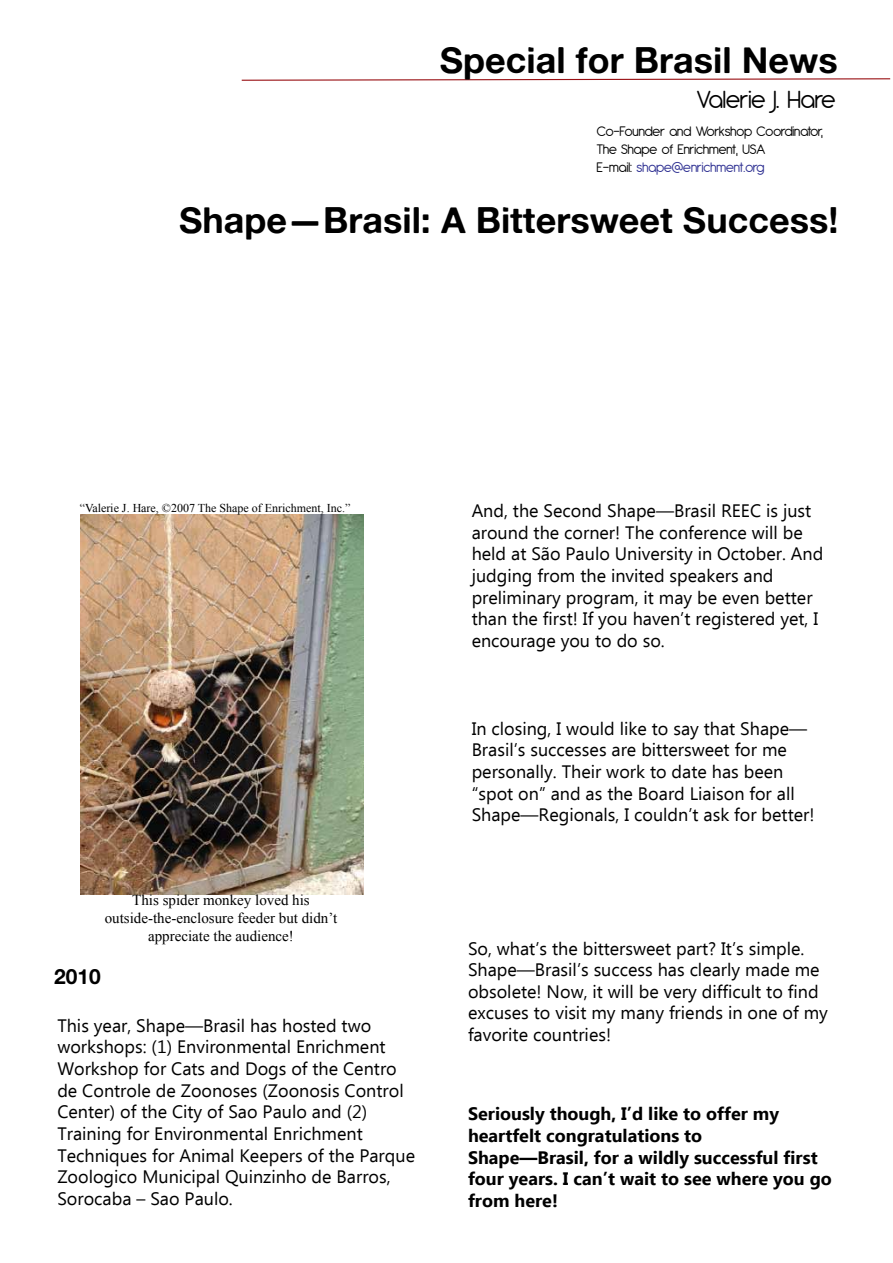
<style>
.page{position:relative;width:893px;height:1263px;background:#fff}
.page>*{position:absolute;margin:0;border:0;box-sizing:border-box;transform-origin:0 0}
.t1{font:36px "Alte Haas Grotesk Bold";color:#000}
.t2{font:27px "Antipasto";color:#000}
.t3{font:21px "Alte Haas Grotesk Bold";color:#000}
.t4{font:18px/21.6px "Ebrima";color:#000}
.t5{font:700 18px/21.6px "Ebrima";color:#000}
.t6{font:15px/18px "Antipasto";color:#000}
.t7{font:15px/18px "Times New Roman";color:#000;text-align:center}
.t8{font:12px "Times New Roman";color:#000}
.s1{color:#2e3092}
</style>
<div class="page">
<img style="left:80px;top:515px;width:283px;height:379px">
<svg style="left:241px;top:78px;width:650px;height:3px"></svg>
<h1 class="t1" style="left:440px;top:38px;width:399px">Special for Brasil News</h1>
<h2 class="t2" style="left:697px;top:84px;width:140px">Valerie J. Hare</h2>
<p class="t6" style="left:597px;top:122px;width:228px">Co-Founder and Workshop Coordinator,<br>The Shape of Enrichment, USA<br>E-mail: <span class="s1">shape@enrichment.org</span></p>
<h1 class="t1" style="left:179px;top:198px;width:661px">Shape—Brasil: A Bittersweet Success!</h1>
<p class="t8" style="left:80px;top:500px;width:272px">“Valerie J. Hare, ©2007 The Shape of Enrichment, Inc.”</p>
<p class="t7" style="left:105px;top:891px;width:234px">This spider monkey loved his outside-the-enclosure feeder but didn’t appreciate the audience!</p>
<p class="t3" style="left:54px;top:963px;width:48px">2010</p>
<p class="t4" style="left:57px;top:1016px;width:359px">This year, Shape—Brasil has hosted two workshops: (1) Environmental Enrichment Workshop for Cats and Dogs of the Centro de Controle de Zoonoses (Zoonosis Control Center) of the City of Sao Paulo and (2)<br>Training for Environmental Enrichment Techniques for Animal Keepers of the Parque Zoologico Municipal Quinzinho de Barros, Sorocaba – Sao Paulo.</p>
<p class="t4" style="left:472px;top:501px;width:353px">And, the Second Shape—Brasil REEC is just around the corner! The conference will be held at São Paulo University in October. And judging from the invited speakers and preliminary program, it may be even better than the first! If you haven’t registered yet, I encourage you to do so.</p>
<p class="t4" style="left:472px;top:719px;width:344px">In closing, I would like to say that Shape— Brasil’s successes are bittersweet for me personally. Their work to date has been “spot on” and as the Board Liaison for all Shape—Regionals, I couldn’t ask for better!</p>
<p class="t4" style="left:468px;top:938px;width:361px">So, what’s the bittersweet part? It’s simple.<br>Shape—Brasil’s success has clearly made me obsolete! Now, it will be very difficult to find excuses to visit my many friends in one of my favorite countries!</p>
<p class="t5" style="left:468px;top:1104px;width:365px">Seriously though, I’d like to offer my heartfelt congratulations to<br>Shape—Brasil, for a wildly successful first four years. I can’t wait to see where you go from here!</p>
</div>
